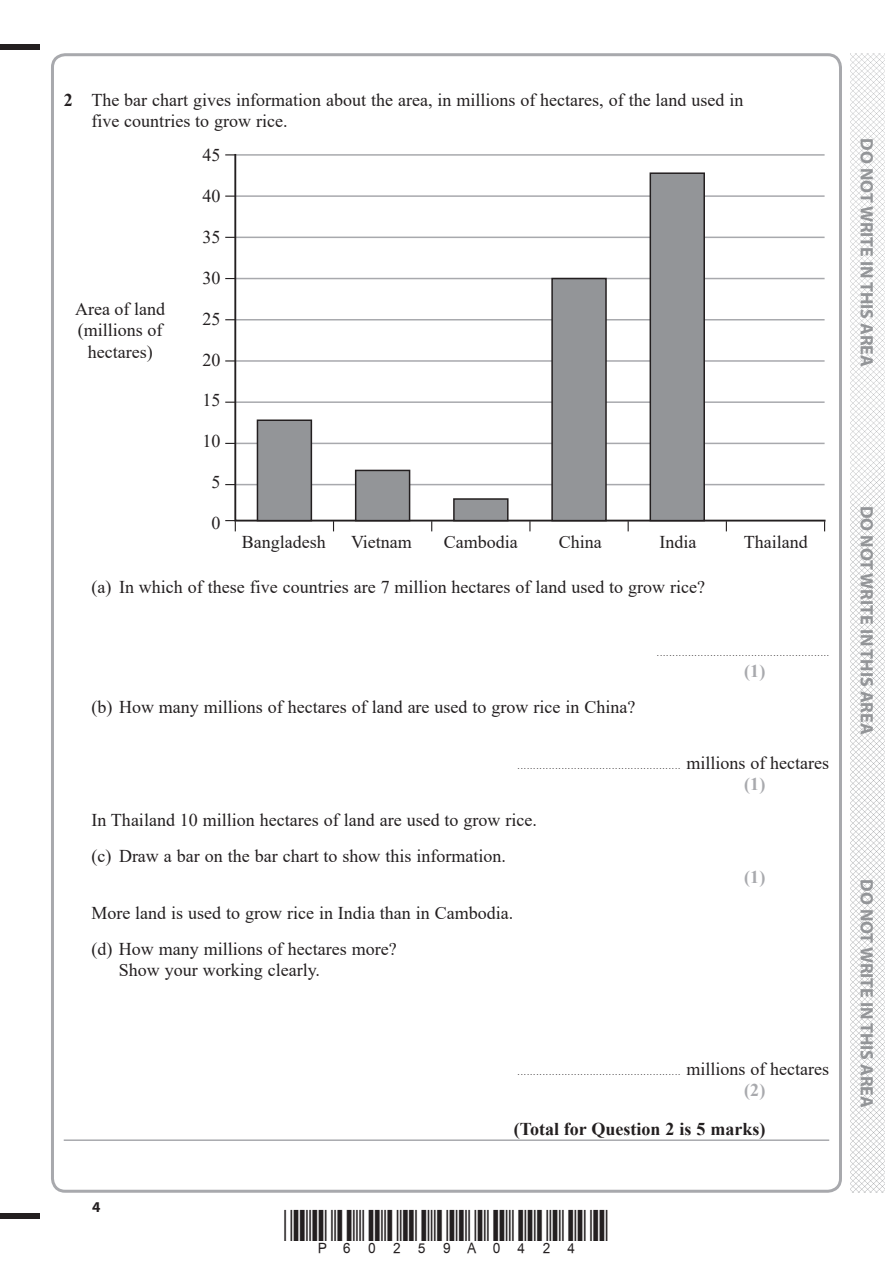
<style>
.page{position:relative;width:893px;height:1263px;background:#fff}
.page>*{position:absolute;margin:0;border:0;box-sizing:border-box;transform-origin:0 0}
.t1{font:18px/21.6px "Times New Roman";color:#231f20}
.t2{font:700 18px "Myriad Pro";color:#939598}
.t3{font:700 18px "Times New Roman";color:#231f20}
.t4{font:700 18px "Times New Roman";color:#a8a9ad}
.t5{font:700 15px "Myriad Pro";color:#231f20}
.t6{font:9px "Times New Roman";color:#231f20}
.s1{font-weight:700}
.s2{font-size:18px}
</style>
<div class="page">
<div style="left:0;top:44px;width:40px;height:5px;background:#231f20"></div>
<div style="left:0;top:1214px;width:40px;height:5px;background:#231f20"></div>
<img style="left:850px;top:53px;width:34px;height:1140px">
<hr style="left:64px;top:1139px;width:765px;height:2px;background:#a8a9ad">
<svg style="left:233px;top:154px;width:592px;height:368px"></svg>
<svg style="left:225px;top:360px;width:10px;height:2px"></svg>
<svg style="left:225px;top:520px;width:11px;height:11px"></svg>
<svg style="left:627px;top:521px;width:2px;height:10px"></svg>
<div style="left:257px;top:420px;width:54px;height:101px;background:#939598"></div>
<div style="left:257px;top:420px;width:55px;height:101px;border:2px solid #231f20"></div>
<div style="left:356px;top:470px;width:54px;height:51px;background:#939598"></div>
<div style="left:355px;top:470px;width:55px;height:51px;border:2px solid #231f20"></div>
<div style="left:454px;top:499px;width:54px;height:22px;background:#939598"></div>
<div style="left:453px;top:498px;width:55px;height:23px;border:2px solid #231f20"></div>
<div style="left:552px;top:279px;width:54px;height:242px;background:#939598"></div>
<div style="left:551px;top:278px;width:56px;height:243px;border:2px solid #231f20"></div>
<div style="left:650px;top:173px;width:54px;height:348px;background:#939598"></div>
<div style="left:649px;top:172px;width:56px;height:349px;border:2px solid #231f20"></div>
<p class="t1" style="left:91px;top:90px;width:654px;line-height:21px;text-indent:-28px"><span class="s1">2</span> The bar chart gives information about the area, in millions of hectares, of the land used in five countries to grow rice.</p>
<p class="t1" style="left:75px;top:298px;width:91px;text-align:center">Area of land (millions of hectares)</p>
<p class="t1" style="left:202px;top:145px;width:19px">45</p>
<p class="t1" style="left:202px;top:185px;width:19px">40</p>
<p class="t1" style="left:202px;top:226px;width:19px">35</p>
<p class="t1" style="left:202px;top:267px;width:19px">30</p>
<p class="t1" style="left:202px;top:308px;width:19px">25</p>
<p class="t1" style="left:202px;top:349px;width:19px">20</p>
<p class="t1" style="left:202px;top:390px;width:19px">15</p>
<p class="t1" style="left:202px;top:430px;width:19px">10</p>
<p class="t1" style="left:211px;top:471px;width:10px">5</p>
<p class="t1" style="left:211px;top:512px;width:10px">0</p>
<p class="t1" style="left:242px;top:531px;width:86px">Bangladesh</p>
<p class="t1" style="left:351px;top:531px;width:62px">Vietnam</p>
<p class="t1" style="left:444px;top:531px;width:76px">Cambodia</p>
<p class="t1" style="left:559px;top:531px;width:45px">China</p>
<p class="t1" style="left:659px;top:531px;width:38px">India</p>
<p class="t1" style="left:744px;top:531px;width:66px">Thailand</p>
<p class="t1" style="left:91px;top:576px;width:615px">(a) In which of these five countries are 7 million hectares of land used to grow rice?</p>
<p class="t1" style="left:91px;top:696px;width:545px">(b) How many millions of hectares of land are used to grow rice in China?</p>
<p class="t6" style="left:657px;top:648px;width:174px">.......................................................</p>
<p class="t4" style="left:744px;top:661px;width:23px">(1)</p>
<p class="t6" style="left:517px;top:761px;width:313px">.................................................... <span class="s2">millions of hectares</span></p>
<p class="t4" style="left:744px;top:774px;width:23px">(1)</p>
<p class="t1" style="left:91px;top:802px;width:447px;line-height:36px">In Thailand 10 million hectares of land are used to grow rice. (c) Draw a bar on the bar chart to show this information.</p>
<p class="t4" style="left:744px;top:867px;width:23px">(1)</p>
<p class="t1" style="left:91px;top:895px;width:423px;line-height:36px">More land is used to grow rice in India than in Cambodia. (d) How many millions of hectares more?</p>
<p class="t1" style="left:119px;top:959px;width:203px">Show your working clearly.</p>
<p class="t5" style="left:92px;top:1198px;width:10px">4</p>
<p class="t6" style="left:517px;top:1067px;width:313px">.................................................... <span class="s2">millions of hectares</span></p>
<p class="t4" style="left:744px;top:1080px;width:23px">(2)</p>
<p class="t3" style="left:514px;top:1119px;width:253px">(Total for Question 2 is 5 marks)</p>
<p class="t2" style="left:877px;top:138px;width:230px;rotate:90deg">DO NOT WRITE IN THIS AREA</p>
<p class="t2" style="left:877px;top:506px;width:230px;rotate:90deg">DO NOT WRITE IN THIS AREA</p>
<p class="t2" style="left:877px;top:879px;width:230px;rotate:90deg">DO NOT WRITE IN THIS AREA</p>
</div>
